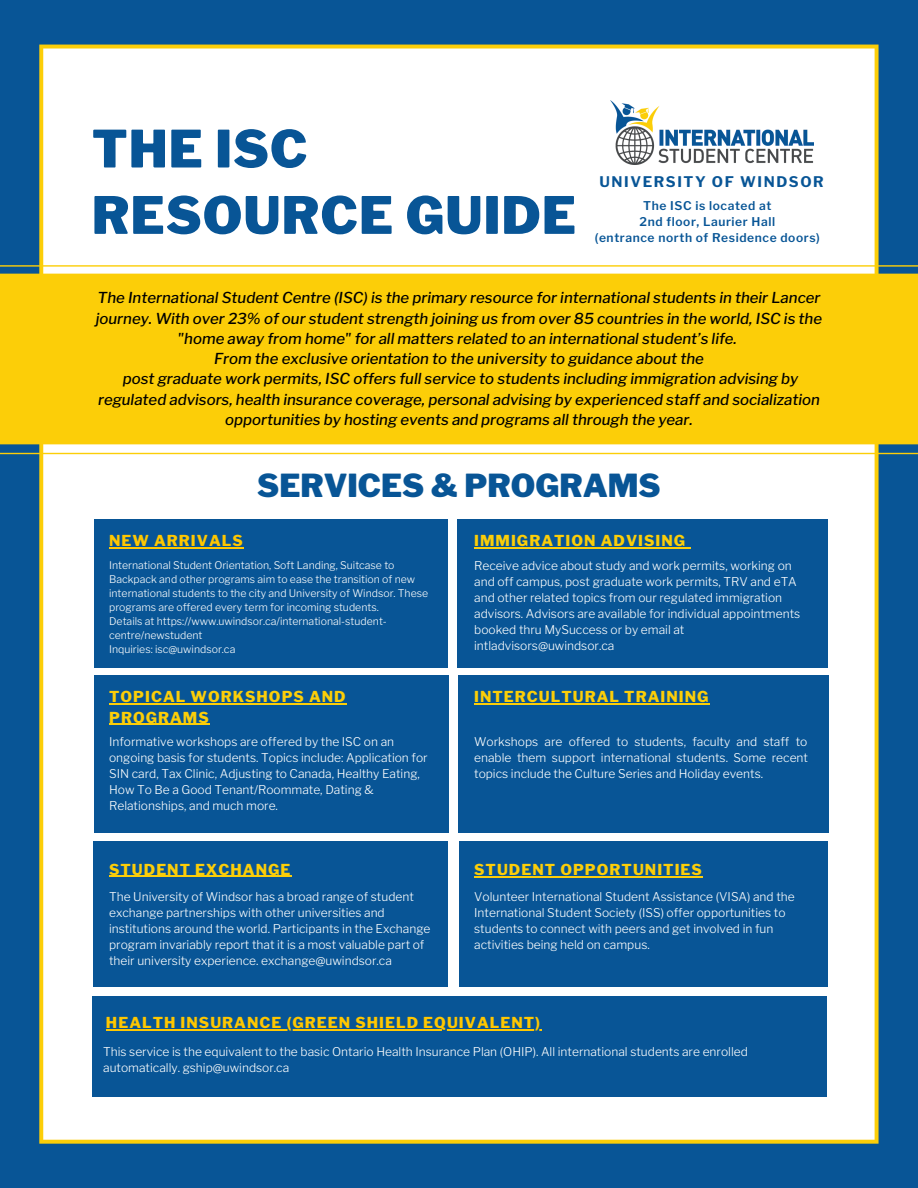
<style>
.page{position:relative;width:918px;height:1188px;background:#085596}
.page>*{position:absolute;margin:0;border:0;box-sizing:border-box;transform-origin:0 0}
.t1{font:900 51px/66.3px "Libre Franklin";letter-spacing:.02em;color:#085596}
.t2{font:900 31.5px "Libre Franklin";color:#085596}
.t3{font:italic 500 15px/20.2px "Libre Franklin";color:#000;text-align:center}
.t4{font:800 15px/20.2px "Libre Franklin";letter-spacing:.07em;color:#fcce08}
.t5{font:800 15px "Libre Franklin";letter-spacing:.07em;color:#ffc700}
.t6{font:700 14.55px "Libre Franklin";letter-spacing:.11em;color:#085596}
.t7{font:300 12px/16px "Libre Franklin";color:#fff}
.t8{font:600 12px/16px "Libre Franklin";letter-spacing:.05em;color:#085596;text-align:center}
.t9{font:300 10.5px/14px "Libre Franklin";color:#fff}
</style>
<div class="page">
<div style="left:41px;top:47px;width:836px;height:1095px;background:#fff"></div>
<svg style="left:875px;top:1140px;width:4px;height:4px"></svg>
<svg style="left:39px;top:49px;width:4px;height:1091px;fill:#fcce08"></svg>
<svg style="left:39px;top:1140px;width:4px;height:4px"></svg>
<svg style="left:875px;top:49px;width:4px;height:1091px;fill:#fcce08"></svg>
<svg style="left:43px;top:1140px;width:832px;height:4px;fill:#fcce08"></svg>
<svg style="left:875px;top:45px;width:4px;height:4px"></svg>
<svg style="left:39px;top:45px;width:4px;height:4px"></svg>
<svg style="left:43px;top:45px;width:832px;height:4px;fill:#fcce08"></svg>
<div style="left:95px;top:519px;width:353px;height:149px;background:#085596"></div>
<div style="left:457px;top:519px;width:370px;height:149px;background:#085596"></div>
<div style="left:95px;top:675px;width:354px;height:158px;background:#085596"></div>
<div style="left:459px;top:675px;width:370px;height:158px;background:#085596"></div>
<div style="left:93px;top:842px;width:355px;height:145px;background:#085596"></div>
<div style="left:459px;top:842px;width:369px;height:145px;background:#085596"></div>
<div style="left:93px;top:996px;width:734px;height:101px;background:#085596"></div>
<img style="left:611px;top:100px;width:202px;height:65px">
<hr style="left:109px;top:547px;width:135px;height:2px;background:#ffc700">
<hr style="left:474px;top:548px;width:212px;height:1px;background:#fcce08">
<hr style="left:109px;top:704px;width:238px;height:1px;background:#fcce08">
<hr style="left:109px;top:724px;width:101px;height:1px;background:#fcce08">
<svg style="left:0;top:265px;width:918px;height:189px;fill:#fcce08"></svg>
<hr style="left:474px;top:704px;width:236px;height:1px;background:#fcce08">
<hr style="left:109px;top:876px;width:183px;height:1px;background:#fcce08">
<hr style="left:474px;top:876px;width:229px;height:1px;background:#fcce08">
<hr style="left:106px;top:1029px;width:435px;height:2px;background:#ffc700">
<h1 class="t1" style="left:92px;top:116px;width:486px">THE ISC<br>RESOURCE GUIDE</h1>
<p class="t6" style="left:600px;top:173px;width:226px">UNIVERSITY OF WINDSOR</p>
<p class="t8" style="left:595px;top:197px;width:227px">The ISC is located at<br>2nd floor, Laurier Hall<br>(entrance north of Residence doors)</p>
<p class="t3" style="left:96px;top:288px;width:728px">The International Student Centre (ISC) is the primary resource for international students in their Lancer journey. With over 23% of our student strength joining us from over 85 countries in the world, ISC is the "home away from home" for all matters related to an international student’s life.<br>From the exclusive orientation to the university to guidance about the<br>post graduate work permits, ISC offers full service to students including immigration advising by regulated advisors, health insurance coverage, personal advising by experienced staff and socialization opportunities by hosting events and programs all through the year.</p>
<h2 class="t2" style="left:257px;top:466px;width:405px">SERVICES &amp; PROGRAMS</h2>
<p class="t5" style="left:109px;top:532px;width:135px">NEW ARRIVALS</p>
<p class="t9" style="left:109px;top:558px;width:321px">International Student Orientation, Soft Landing, Suitcase to Backpack and other programs aim to ease the transition of new international students to the city and University of Windsor. These programs are offered every term for incoming students.<br>Details at https://www.uwindsor.ca/international-student&shy;centre/newstudent<br>Inquiries: isc@uwindsor.ca</p>
<p class="t4" style="left:109px;top:687px;width:238px">TOPICAL WORKSHOPS AND<br>PROGRAMS</p>
<p class="t7" style="left:109px;top:734px;width:320px">Informative workshops are offered by the ISC on an ongoing basis for students. Topics include: Application for SIN card, Tax Clinic, Adjusting to Canada, Healthy Eating, How To Be a Good Tenant/Roommate, Dating &amp; Relationships, and much more.</p>
<p class="t4" style="left:109px;top:859px;width:183px">STUDENT EXCHANGE</p>
<p class="t7" style="left:109px;top:889px;width:323px">The University of Windsor has a broad range of student exchange partnerships with other universities and institutions around the world. Participants in the Exchange program invariably report that it is a most valuable part of their university experience. exchange@uwindsor.ca</p>
<p class="t4" style="left:474px;top:531px;width:213px">IMMIGRATION ADVISING</p>
<p class="t7" style="left:474px;top:558px;width:328px">Receive advice about study and work permits, working on and off campus, post graduate work permits, TRV and eTA and other related topics from our regulated immigration advisors. Advisors are available for individual appointments booked thru MySuccess or by email at intladvisors@uwindsor.ca</p>
<p class="t4" style="left:474px;top:687px;width:236px">INTERCULTURAL TRAINING</p>
<p class="t7" style="left:474px;top:734px;width:335px;text-align:justify">Workshops are offered to students, faculty and staff to enable them support international students. Some recent topics include the Culture Series and Holiday events.</p>
<p class="t4" style="left:474px;top:859px;width:229px">STUDENT OPPORTUNITIES</p>
<p class="t7" style="left:474px;top:889px;width:322px">Volunteer International Student Assistance (VISA) and the International Student Society (ISS) offer opportunities to students to connect with peers and get involved in fun activities being held on campus.</p>
<p class="t5" style="left:106px;top:1014px;width:436px">HEALTH INSURANCE (GREEN SHIELD EQUIVALENT)</p>
<p class="t7" style="left:103px;top:1044px;width:646px">This service is the equivalent to the basic Ontario Health Insurance Plan (OHIP). All international students are enrolled automatically. gship@uwindsor.ca</p>
</div>
